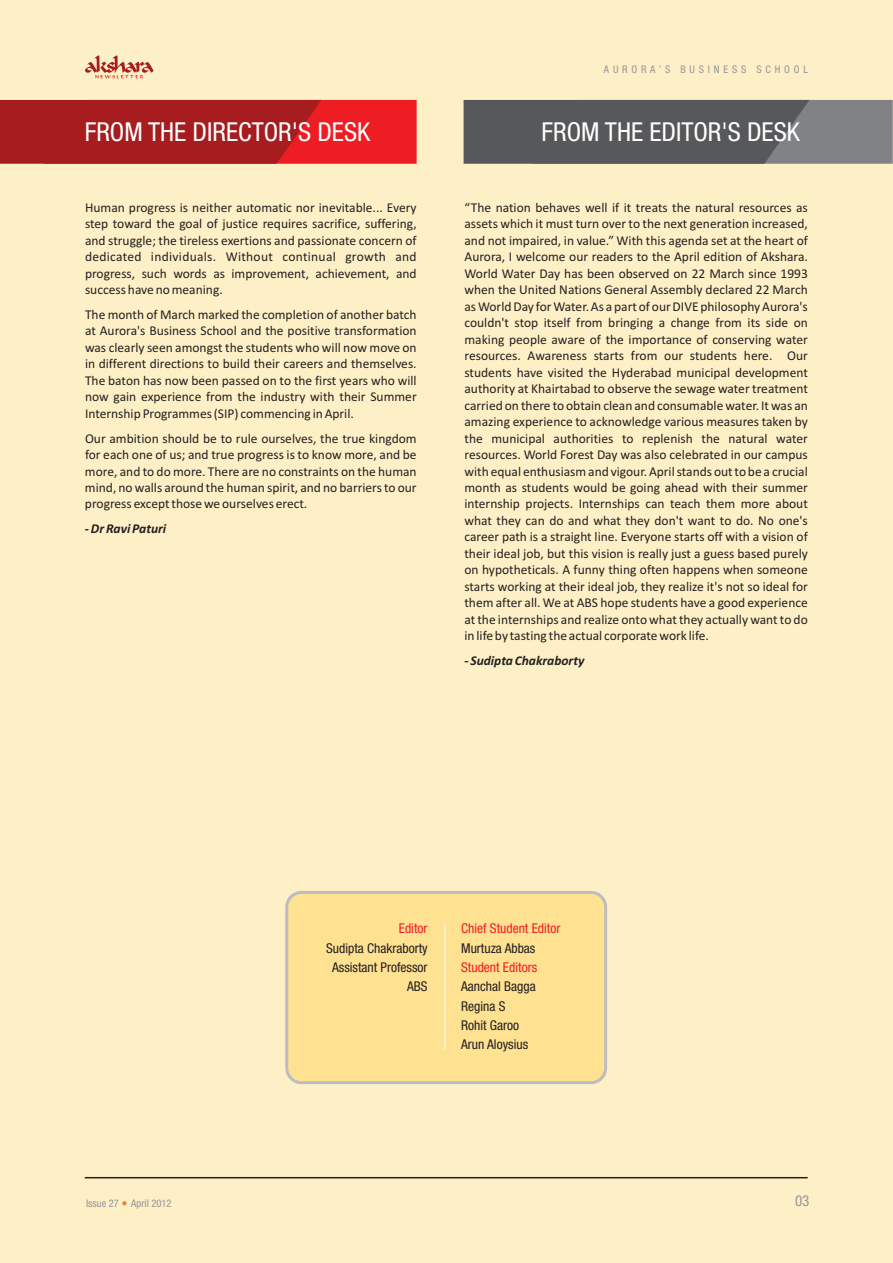
<style>
.page{position:relative;width:893px;height:1263px;background:#fef0c6}
.page>*{position:absolute;margin:0;border:0;box-sizing:border-box;transform-origin:0 0}
.t1{font:condensed 26.1px "Helvetica 57";color:#fff}
.t2{font:condensed 15px "Helvetica 57";color:#939598}
.t3{font:13.5px/16.5px "Calibri";color:#231f20;text-align:justify}
.t4{font:condensed 13.5px/19.4px "Helvetica 57";color:#231f20;text-align:right}
.t5{font:condensed 13.5px "Helvetica 57";color:#ee1d23}
.t6{font:italic 700 13.5px "Calibri";color:#231f20}
.t7{font:condensed 10.5px "Helvetica 57";letter-spacing:.36em;color:#939598}
.t8{font:condensed 10.5px "Helvetica 57";color:#939598}
</style>
<div class="page">
<svg style="left:464px;top:100px;width:429px;height:64px;background:#616264"></svg>
<svg style="left:0;top:100px;width:417px;height:64px;background:#ba1c20"></svg>
<div style="left:285px;top:891px;width:322px;height:193px;background:#ffe192;border:3px solid #bcbdc0;border-radius:15px"></div>
<hr style="left:445px;top:923px;width:1px;height:126px;background:#fff">
<hr style="left:85px;top:1177px;width:723px;height:1px;background:#231f20">
<svg style="left:85px;top:55px;width:69px;height:23px"></svg>
<svg style="left:122px;top:1201px;width:5px;height:4px"></svg>
<p class="t7" style="left:604px;top:65px;width:206px">AURORA’S BUSINESS SCHOOL</p>
<h1 class="t1" style="left:85px;top:123px;width:287px">FROM THE DIRECTOR'S DESK</h1>
<h1 class="t1" style="left:542px;top:123px;width:260px">FROM THE EDITOR'S DESK</h1>
<p class="t3" style="left:85px;top:200px;width:333px">Human progress is neither automatic nor inevitable... Every step toward the goal of justice requires sacrifice, suffering, and struggle; the tireless exertions and passionate concern of dedicated individuals. Without continual growth and progress, such words as improvement, achievement, and success have no meaning.</p>
<p class="t3" style="left:85px;top:307px;width:333px">The month of March marked the completion of another batch at Aurora's Business School and the positive transformation was clearly seen amongst the students who will now move on in different directions to build their careers and themselves.<br>The baton has now been passed on to the first years who will now gain experience from the industry with their Summer Internship Programmes (SIP) commencing in April.</p>
<p class="t3" style="left:85px;top:431px;width:333px">Our ambition should be to rule ourselves, the true kingdom for each one of us; and true progress is to know more, and be more, and to do more. There are no constraints on the human mind, no walls around the human spirit, and no barriers to our progress except those we ourselves erect.</p>
<p class="t6" style="left:85px;top:523px;width:83px">- Dr Ravi Paturi</p>
<p class="t3" style="left:464px;top:200px;width:345px">“The nation behaves well if it treats the natural resources as assets which it must turn over to the next generation increased, and not impaired, in value.” With this agenda set at the heart of Aurora, I welcome our readers to the April edition of Akshara.<br>World Water Day has been observed on 22 March since 1993 when the United Nations General Assembly declared 22 March as World Day for Water. As a part of our DIVE philosophy Aurora's couldn't stop itself from bringing a change from its side on making people aware of the importance of conserving water resources. Awareness starts from our students here. Our students have visited the Hyderabad municipal development authority at Khairtabad to observe the sewage water treatment carried on there to obtain clean and consumable water. It was an amazing experience to acknowledge various measures taken by the municipal authorities to replenish the natural water resources. World Forest Day was also celebrated in our campus with equal enthusiasm and vigour. April stands out to be a crucial month as students would be going ahead with their summer internship projects. Internships can teach them more about what they can do and what they don't want to do. No one's career path is a straight line. Everyone starts off with a vision of their ideal job, but this vision is really just a guess based purely on hypotheticals. A funny thing often happens when someone starts working at their ideal job, they realize it's not so ideal for them after all. We at ABS hope students have a good experience at the internships and realize onto what they actually want to do in life by tasting the actual corporate work life.</p>
<p class="t6" style="left:464px;top:655px;width:121px">- Sudipta Chakraborty</p>
<p class="t5" style="left:399px;top:923px;width:30px">Editor</p>
<p class="t4" style="left:326px;top:939px;width:103px">Sudipta Chakraborty<br>Assistant Professor<br>ABS</p>
<p class="t5" style="left:461px;top:924px;width:101px">Chief Student Editor</p>
<p class="t5" style="left:461px;top:962px;width:77px">Student Editors</p>
<p class="t4" style="left:461px;top:939px;width:76px">Murtuza Abbas</p>
<p class="t4" style="left:461px;top:978px;width:76px;text-align:left">Aanchal Bagga<br>Regina S<br>Rohit Garoo<br>Arun Aloysius</p>
<p class="t8" style="left:86px;top:1199px;width:87px">Issue 27 April 2012</p>
<p class="t2" style="left:795px;top:1196px;width:16px">03</p>
</div>
